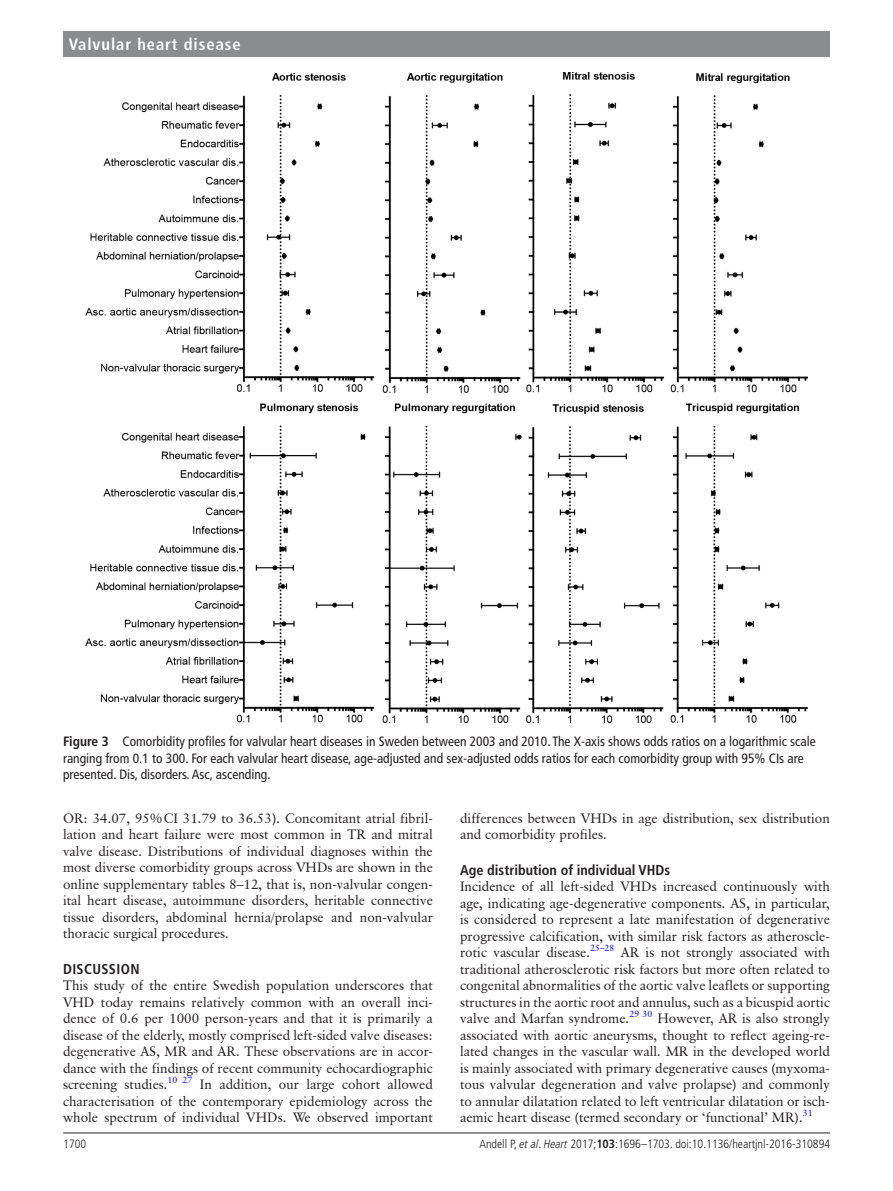
<style>
.page{position:relative;width:893px;height:1191px;background:#fff}
.page>*{position:absolute;margin:0;border:0;box-sizing:border-box;transform-origin:0 0}
.t1{font:700 condensed 16.5px "Frutiger LT Pro";letter-spacing:.055em;color:#fff}
.t2{font:700 condensed 14.25px "Frutiger LT Pro";color:#231f20}
.t3{font:13.5px/16.5px "Classical Garamond BT";color:#231f20;text-align:justify}
.t4{font:condensed 13.5px/16.5px "Frutiger LT Pro";color:#231f20}
.t5{font:300 condensed 12px "Frutiger LT Pro";color:#231f20}
.s1{font-weight:700}
.s2{font-style:italic}
</style>
<div class="page">
<hr style="left:63px;top:1132px;width:767px;height:1px;background:#231f20">
<div style="left:63px;top:31px;width:767px;height:25px;background:#8a8c8e"></div>
<img style="left:85px;top:72px;width:723px;height:650px">
<p class="t1" style="left:69px;top:34px;width:173px">Valvular heart disease</p>
<p class="t4" style="left:63px;top:733px;width:754px"><span class="s1">Figure 3</span> Comorbidity profiles for valvular heart diseases in Sweden between 2003 and 2010. The X-axis shows odds ratios on a logarithmic scale ranging from 0.1 to 300. For each valvular heart disease, age-adjusted and sex-adjusted odds ratios for each comorbidity group with 95% CIs are presented. Dis, disorders. Asc, ascending.</p>
<p class="t3" style="left:63px;top:809px;width:371px">OR: 34.07, 95%CI 31.79 to 36.53). Concomitant atrial fibril&shy;lation and heart failure were most common in TR and mitral valve disease. Distributions of individual diagnoses within the most diverse comorbidity groups across VHDs are shown in the online supplementary tables 8–12, that is, non-valvular congen&shy;ital heart disease, autoimmune disorders, heritable connective tissue disorders, abdominal hernia/prolapse and non-valvular thoracic surgical procedures.</p>
<p class="t2" style="left:63px;top:960px;width:78px">Discussion</p>
<p class="t3" style="left:63px;top:977px;width:371px">This study of the entire Swedish population underscores that VHD today remains relatively common with an overall inci&shy;dence of 0.6 per 1000 person-years and that it is primarily a disease of the elderly, mostly comprised left-sided valve diseases: degenerative AS, MR and AR. These observations are in accor&shy;dance with the findings of recent community echocardiographic screening studies.<sup>10</sup> <sup>27</sup> In addition, our large cohort allowed characterisation of the contemporary epidemiology across the whole spectrum of individual VHDs. We observed important</p>
<p class="t3" style="left:460px;top:809px;width:371px">differences between VHDs in age distribution, sex distribution and comorbidity profiles.</p>
<p class="t2" style="left:460px;top:861px;width:212px">Age distribution of individual VHDs</p>
<p class="t3" style="left:460px;top:878px;width:371px">Incidence of all left-sided VHDs increased continuously with age, indicating age-degenerative components. AS, in particular, is considered to represent a late manifestation of degenerative progressive calcification, with similar risk factors as atheroscle&shy;rotic vascular disease.<sup>25–28</sup></p>
<p class="t3" style="left:460px;top:944px;width:371px;text-indent:161px">AR is not strongly associated with traditional atherosclerotic risk factors but more often related to congenital abnormalities of the aortic valve leaflets or supporting structures in the aortic root and annulus, such as a bicuspid aortic valve and Marfan syndrome.<sup>29</sup> <sup>30</sup> However, AR is also strongly associated with aortic aneurysms, thought to reflect ageing-re&shy;lated changes in the vascular wall. MR in the developed world is mainly associated with primary degenerative causes (myxoma&shy;tous valvular degeneration and valve prolapse) and commonly to annular dilatation related to left ventricular dilatation or isch&shy;aemic heart disease (termed secondary or ‘functional’ MR).<sup>31</sup></p>
<p class="t5" style="left:63px;top:1136px;width:25px">1700</p>
<p class="t5" style="left:479px;top:1136px;width:352px">Andell P, <span class="s2">et al</span>. <span class="s2">Heart</span> 2017;<span class="s1">103</span>:1696–1703. doi:10.1136/heartjnl-2016-310894</p>
</div>
